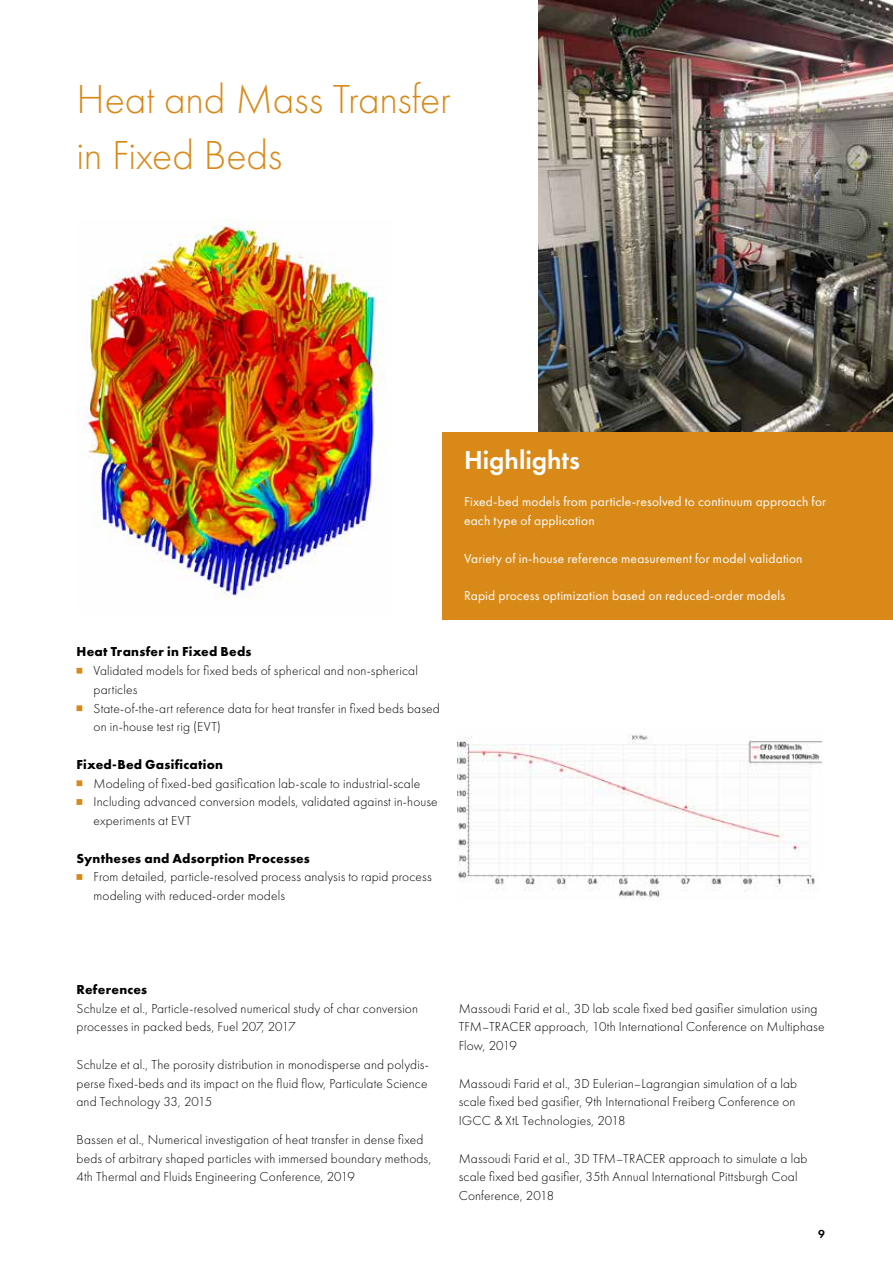
<style>
.page{position:relative;width:893px;height:1263px;background:#fff}
.page>*{position:absolute;margin:0;border:0;box-sizing:border-box;transform-origin:0 0}
.t1{font:42px/56.2px "Futura PT Light";letter-spacing:-.005em;color:#d98918}
.t2{font:27px "Futura PT Demi";color:#fff}
.t3{font:13.5px/18.8px "Futura PT Light";letter-spacing:.01em;color:#000}
.t4{font:13.5px/18.8px "Futura PT Book";letter-spacing:.01em;color:#fff}
.t5{font:13.5px "Futura PT Bold";letter-spacing:.015em;color:#000}
.t6{font:12px "Futura PT Demi";color:#000}
</style>
<div class="page">
<img style="left:538px;top:0;width:355px;height:432px">
<div style="left:443px;top:432px;width:450px;height:188px;background:#d98918"></div>
<img style="left:457px;top:735px;width:365px;height:165px">
<svg style="left:77px;top:668px;width:6px;height:6px"></svg>
<svg style="left:77px;top:705px;width:6px;height:6px"></svg>
<svg style="left:77px;top:780px;width:6px;height:6px"></svg>
<svg style="left:77px;top:799px;width:6px;height:6px"></svg>
<svg style="left:77px;top:874px;width:6px;height:6px"></svg>
<img style="left:78px;top:220px;width:307px;height:378px">
<h1 class="t1" style="left:77px;top:71px;width:376px">Heat and Mass Transfer in Fixed Beds</h1>
<p class="t5" style="left:77px;top:643px;width:176px">Heat Transfer in Fixed Beds</p>
<p class="t3" style="left:94px;top:661px;width:348px">Validated models for fixed beds of spherical and non-spherical particles<br>State-of-the-art reference data for heat transfer in fixed beds based on in-house test rig (EVT)</p>
<p class="t5" style="left:77px;top:756px;width:148px">Fixed-Bed Gasification</p>
<p class="t3" style="left:94px;top:774px;width:346px">Modeling of fixed-bed gasification lab-scale to industrial-scale<br>Including advanced conversion models, validated against in-house experiments at EVT</p>
<p class="t5" style="left:77px;top:849px;width:235px">Syntheses and Adsorption Processes</p>
<p class="t3" style="left:94px;top:868px;width:340px">From detailed, particle-resolved process analysis to rapid process modeling with reduced-order models</p>
<h2 class="t2" style="left:464px;top:443px;width:117px">Highlights</h2>
<p class="t4" style="left:464px;top:492px;width:364px">Fixed-bed models from particle-resolved to continuum approach for each type of application</p>
<p class="t4" style="left:464px;top:549px;width:340px">Variety of in-house reference measurement for model validation</p>
<p class="t4" style="left:464px;top:586px;width:323px">Rapid process optimization based on reduced-order models</p>
<p class="t5" style="left:77px;top:981px;width:72px">References</p>
<p class="t3" style="left:77px;top:999px;width:343px">Schulze et al., Particle-resolved numerical study of char conversion processes in packed beds, Fuel 207, 2017</p>
<p class="t3" style="left:77px;top:1055px;width:354px;text-align:justify">Schulze et al., The porosity distribution in monodisperse and polydis&shy;perse fixed-beds and its impact on the fluid flow, Particulate Science and Technology 33, 2015</p>
<p class="t3" style="left:77px;top:1130px;width:356px">Bassen et al., Numerical investigation of heat transfer in dense fixed beds of arbitrary shaped particles with immersed boundary methods,<br>4th Thermal and Fluids Engineering Conference, 2019</p>
<p class="t3" style="left:459px;top:999px;width:367px">Massoudi Farid et al., 3D lab scale fixed bed gasifier simulation using<br>TFM–TRACER approach, 10th International Conference on Multiphase<br>Flow, 2019</p>
<p class="t3" style="left:459px;top:1074px;width:340px;text-align:justify">Massoudi Farid et al., 3D Eulerian–Lagrangian simulation of a lab scale fixed bed gasifier, 9th International Freiberg Conference on IGCC &amp; XtL Technologies, 2018</p>
<p class="t3" style="left:459px;top:1149px;width:350px">Massoudi Farid et al., 3D TFM–TRACER approach to simulate a lab scale fixed bed gasifier, 35th Annual International Pittsburgh Coal<br>Conference, 2018</p>
<p class="t6" style="left:818px;top:1226px;width:8px">9</p>
</div>
